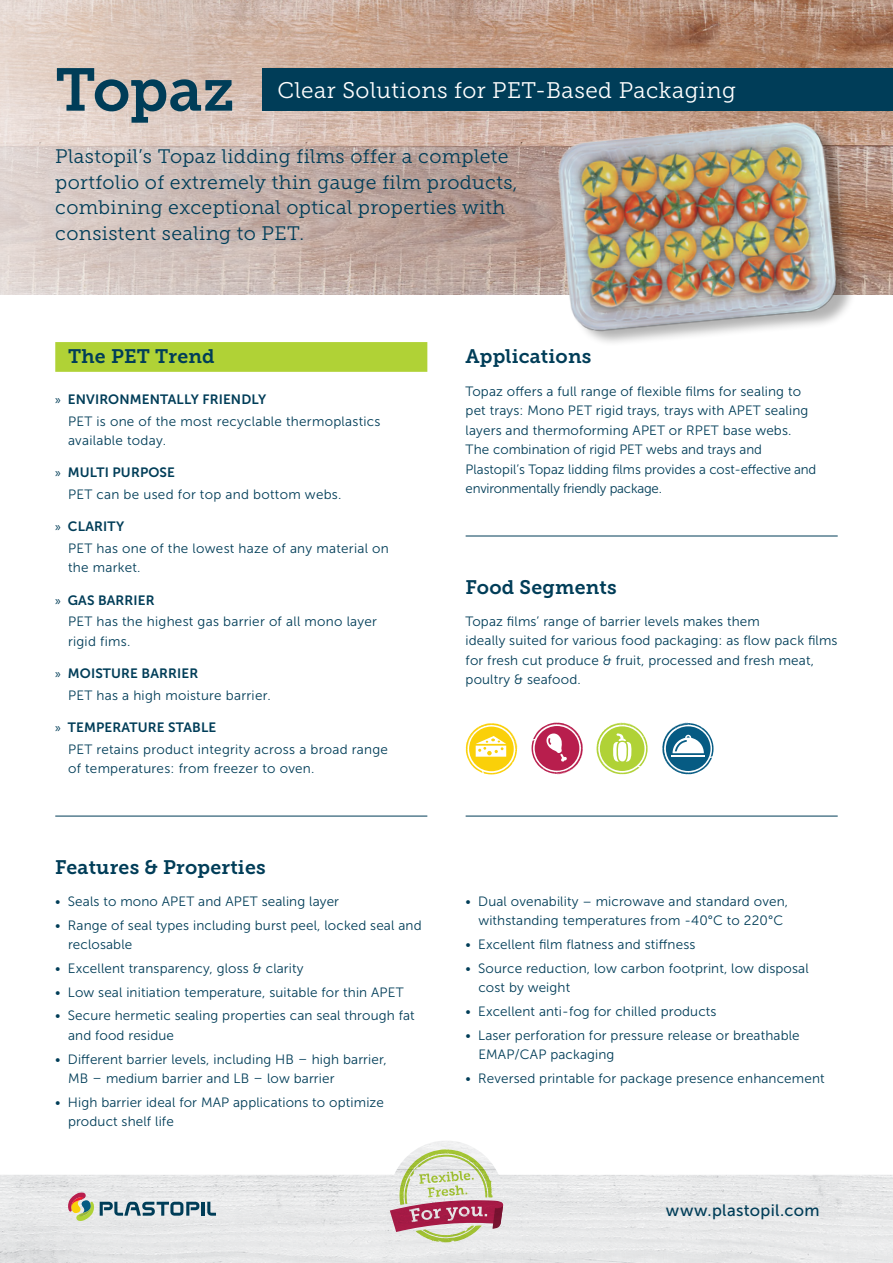
<style>
.page{position:relative;width:893px;height:1263px;background:#fff}
.page>*{position:absolute;margin:0;border:0;box-sizing:border-box;transform-origin:0 0}
.t1{font:60px "Museo Slab 700";letter-spacing:-.01em;color:#003d58}
.t2{font:22.5px "Museo Slab 300";letter-spacing:.02em;color:#fff}
.t3{font:19.5px/25.5px "Museo Slab 300";letter-spacing:.02em;color:#003d58}
.t4{font:19.5px "Museo Slab 700";letter-spacing:.01em;color:#003d58}
.t5{font:16.5px "Museo Sans 500";letter-spacing:.02em;color:#003d58}
.t6{font:13.5px/19.5px "Museo Sans 300";letter-spacing:.01em;color:#003d58}
.t7{font:13.5px "Museo Sans 700";letter-spacing:.01em;color:#003d58}
.s1{font-family:"Myriad Pro"}
</style>
<div class="page">
<img style="left:560px;top:0;width:333px;height:294px">
<svg style="left:0;top:0;width:560px;height:295px;background:#cdb7ae"></svg>
<img style="left:0;top:1141px;width:893px;height:122px">
<svg style="left:390px;top:1149px;width:113px;height:93px;background:#d0b9ad"></svg>
<svg style="left:68px;top:1192px;width:148px;height:30px;background:#b9c1c1"></svg>
<div style="left:55px;top:342px;width:372px;height:30px;background:#b0d236"></div>
<hr style="left:466px;top:816px;width:372px;height:1px;background:#003d58">
<hr style="left:466px;top:536px;width:372px;height:1px;background:#003d58">
<hr style="left:55px;top:816px;width:372px;height:1px;background:#003d58">
<div style="left:263px;top:68px;width:630px;height:43px;background:#003d58"></div>
<svg style="left:596px;top:723px;width:52px;height:51px"></svg>
<svg style="left:532px;top:723px;width:51px;height:51px"></svg>
<svg style="left:662px;top:723px;width:51px;height:51px"></svg>
<svg style="left:466px;top:723px;width:51px;height:51px"></svg>
<div style="left:561px;top:122px;width:298px;height:225px;background:#000;opacity:.3"></div>
<img style="left:547px;top:114px;width:304px;height:225px">
<h1 class="t1" style="left:55px;top:56px;width:181px">Topaz</h1>
<h2 class="t2" style="left:278px;top:78px;width:460px">Clear Solutions for PET-Based Packaging</h2>
<h3 class="t3" style="left:55px;top:144px;width:464px">Plastopil’s Topaz lidding films offer a complete portfolio of extremely thin gauge film products, combining exceptional optical properties with consistent sealing to PET.</h3>
<h3 class="t4" style="left:68px;top:345px;width:148px">The PET Trend</h3>
<p class="t7" style="left:55px;top:392px;width:213px"><span class="s1">»</span> ENVIRONMENTALLY FRIENDLY</p>
<p class="t6" style="left:68px;top:411px;width:314px">PET is one of the most recyclable thermoplastics available today.</p>
<p class="t7" style="left:55px;top:465px;width:121px"><span class="s1">»</span> MULTI PURPOSE</p>
<p class="t6" style="left:68px;top:485px;width:275px">PET can be used for top and bottom webs.</p>
<p class="t7" style="left:55px;top:519px;width:71px"><span class="s1">»</span> CLARITY</p>
<p class="t6" style="left:68px;top:539px;width:322px">PET has one of the lowest haze of any material on the market.</p>
<p class="t7" style="left:55px;top:592px;width:101px"><span class="s1">»</span> GAS BARRIER</p>
<p class="t6" style="left:68px;top:612px;width:311px">PET has the highest gas barrier of all mono layer rigid fims.</p>
<p class="t7" style="left:55px;top:666px;width:144px"><span class="s1">»</span> MOISTURE BARRIER</p>
<p class="t6" style="left:68px;top:685px;width:204px">PET has a high moisture barrier.</p>
<p class="t7" style="left:55px;top:720px;width:162px"><span class="s1">»</span> TEMPERATURE STABLE</p>
<p class="t6" style="left:68px;top:739px;width:322px">PET retains product integrity across a broad range of temperatures: from freezer to oven.</p>
<h3 class="t4" style="left:55px;top:856px;width:212px">Features &amp; Properties</h3>
<p class="t6" style="left:55px;top:891px;width:285px">• Seals to mono APET and APET sealing layer</p>
<p class="t6" style="left:68px;top:915px;width:355px;text-indent:-13px">• Range of seal types including burst peel, locked seal and reclosable</p>
<p class="t6" style="left:55px;top:958px;width:250px">• Excellent transparency, gloss &amp; clarity</p>
<p class="t6" style="left:55px;top:982px;width:350px">• Low seal initiation temperature, suitable for thin APET</p>
<p class="t6" style="left:68px;top:1006px;width:348px;text-indent:-13px">• Secure hermetic sealing properties can seal through fat and food residue</p>
<p class="t6" style="left:68px;top:1049px;width:320px;text-indent:-13px">• Different barrier levels, including HB – high barrier,<br>MB – medium barrier and LB – low barrier</p>
<p class="t6" style="left:68px;top:1092px;width:317px;text-indent:-13px">• High barrier ideal for MAP applications to optimize product shelf life</p>
<h3 class="t4" style="left:466px;top:345px;width:127px">Applications</h3>
<p class="t6" style="left:466px;top:381px;width:352px">Topaz offers a full range of flexible films for sealing to pet trays: Mono PET rigid trays, trays with APET sealing layers and thermoforming APET or RPET base webs.<br>The combination of rigid PET webs and trays and Plastopil’s Topaz lidding films provides a cost-effective and environmentally friendly package.</p>
<h3 class="t4" style="left:466px;top:576px;width:153px">Food Segments</h3>
<p class="t6" style="left:466px;top:611px;width:373px">Topaz films’ range of barrier levels makes them<br>ideally suited for various food packaging: as flow pack films for fresh cut produce &amp; fruit, processed and fresh meat, poultry &amp; seafood.</p>
<p class="t6" style="left:466px;top:891px;width:324px;text-align:center">• Dual ovenability – microwave and standard oven, withstanding temperatures from -40°C to 220°C</p>
<p class="t6" style="left:466px;top:935px;width:231px">• Excellent film flatness and stiffness</p>
<p class="t6" style="left:478px;top:958px;width:332px;text-indent:-13px">• Source reduction, low carbon footprint, low disposal cost by weight</p>
<p class="t6" style="left:466px;top:1002px;width:252px">• Excellent anti-fog for chilled products</p>
<p class="t6" style="left:478px;top:1025px;width:323px;text-indent:-13px">• Laser perforation for pressure release or breathable<br>EMAP/CAP packaging</p>
<p class="t6" style="left:466px;top:1069px;width:361px">• Reversed printable for package presence enhancement</p>
<p class="t5" style="left:666px;top:1201px;width:155px">www.plastopil.com</p>
</div>
